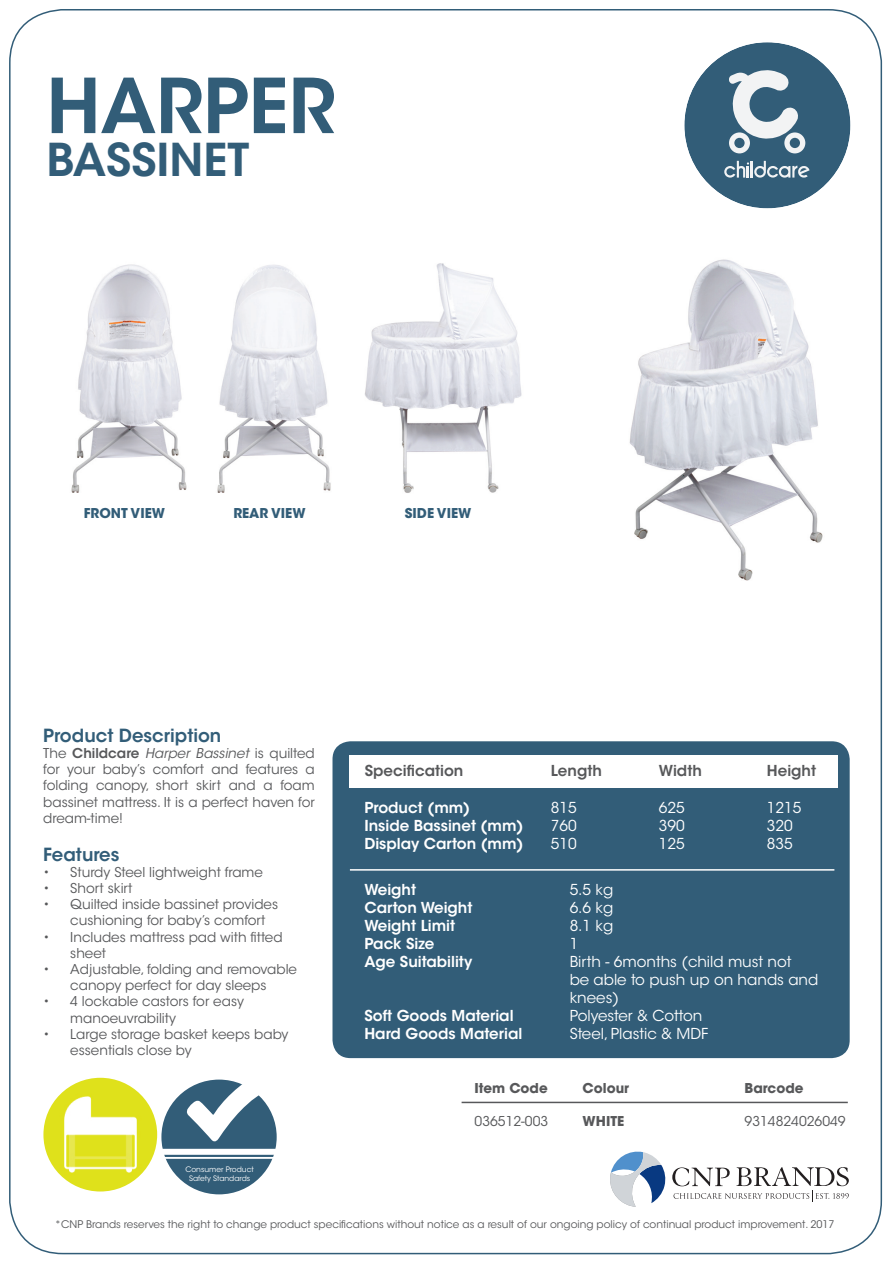
<style>
.page{position:relative;width:893px;height:1263px;background:#fff}
.page>*{position:absolute;margin:0;border:0;box-sizing:border-box;transform-origin:0 0}
.t1{font:600 75px "ITC Avant Garde Std";color:#325d78}
.t2{font:600 45px "ITC Avant Garde Std";color:#325d78}
.t3{font:600 18px "ITC Avant Garde Std";color:#325d78}
.t4{font:15px/18px "ITC Avant Garde Std";color:#fff}
.t5{font:600 15px/18px "ITC Avant Garde Std";color:#fff}
.t6{font:600 15px "ITC Avant Garde Std";color:#57585a}
.t7{font:13.5px/16.2px "ITC Avant Garde Std";color:#57585a}
.t8{font:700 13.5px "ITC Avant Garde Std";color:#57585a}
.t9{font:700 13.5px "ITC Avant Garde Std";color:#325d78}
.t10{font:10.5px "ITC Avant Garde Std";color:#57585a}
.t11{font:7.5px/9px "ITC Avant Garde Std";color:#fff;text-align:center}
.s1{font-weight:600}
.s2{font-style:italic}
</style>
<div class="page">
<svg style="left:610px;top:1151px;width:56px;height:56px"></svg>
<svg style="left:672px;top:1167px;width:177px;height:34px"></svg>
<hr style="left:462px;top:1102px;width:386px;height:1px;background:#57585a">
<div style="left:332px;top:741px;width:518px;height:317px;background:#325d78;border-radius:18px"></div>
<hr style="left:350px;top:869px;width:484px;height:2px;background:#fff">
<div style="left:350px;top:755px;width:488px;height:32px;background:#fff"></div>
<div style="left:684px;top:42px;width:166px;height:166px;background:#325d78;border-radius:50%"></div>
<svg style="left:729px;top:70px;width:77px;height:83px"></svg>
<svg style="left:724px;top:161px;width:85px;height:17px"></svg>
<div style="left:161px;top:1079px;width:116px;height:115px;background:#325d78;border-radius:50%"></div>
<div style="left:161px;top:1149px;width:116px;height:6px;background:#fff"></div>
<hr style="left:161px;top:1157px;width:116px;height:2px;background:#fff">
<svg style="left:185px;top:1079px;width:77px;height:63px"></svg>
<img style="left:43px;top:1078px;width:114px;height:113px;border-radius:57px">
<img style="left:629px;top:259px;width:194px;height:322px">
<img style="left:71px;top:264px;width:116px;height:229px">
<img style="left:217px;top:265px;width:114px;height:228px">
<img style="left:365px;top:263px;width:157px;height:230px">
<h1 class="t1" style="left:46px;top:58px;width:291px">HARPER</h1>
<h2 class="t2" style="left:46px;top:131px;width:204px">BASSINET</h2>
<p class="t9" style="left:84px;top:504px;width:83px">FRONT VIEW</p>
<p class="t9" style="left:233px;top:504px;width:74px">REAR VIEW</p>
<p class="t9" style="left:405px;top:504px;width:68px">SIDE VIEW</p>
<h3 class="t3" style="left:43px;top:724px;width:180px">Product Description</h3>
<p class="t7" style="left:43px;top:745px;width:273px;text-align:justify">The <span class="s1">Childcare</span> <span class="s2">Harper Bassinet</span> is quilted for your baby’s comfort and features a folding canopy, short skirt and a foam bassinet mattress. It is a perfect haven for dream-time!</p>
<h3 class="t3" style="left:43px;top:843px;width:78px">Features</h3>
<p class="t7" style="left:43px;top:864px;width:221px">• Sturdy Steel lightweight frame</p>
<p class="t7" style="left:43px;top:880px;width:91px">• Short skirt</p>
<p class="t7" style="left:70px;top:896px;width:209px;text-indent:-27px">• Quilted inside bassinet provides cushioning for baby’s comfort</p>
<p class="t7" style="left:70px;top:929px;width:214px;text-indent:-27px">• Includes mattress pad with fitted sheet</p>
<p class="t7" style="left:43px;top:961px;width:255px;text-align:center">• Adjustable, folding and removable canopy perfect for day sleeps</p>
<p class="t7" style="left:70px;top:993px;width:175px;text-indent:-27px">• 4 lockable castors for easy manoeuvrability</p>
<p class="t7" style="left:70px;top:1026px;width:220px;text-indent:-27px">• Large storage basket keeps baby essentials close by</p>
<p class="t11" style="left:185px;top:1164px;width:70px">Consumer Product<br>Safety Standards</p>
<p class="t6" style="left:365px;top:761px;width:100px">Specification</p>
<p class="t6" style="left:551px;top:761px;width:53px">Length</p>
<p class="t6" style="left:659px;top:761px;width:45px">Width</p>
<p class="t6" style="left:767px;top:761px;width:51px">Height</p>
<p class="t4" style="left:551px;top:798px;width:27px">815</p>
<p class="t4" style="left:659px;top:798px;width:27px">625</p>
<p class="t4" style="left:767px;top:798px;width:36px">1215</p>
<p class="t4" style="left:551px;top:816px;width:27px">760</p>
<p class="t4" style="left:659px;top:816px;width:27px">390</p>
<p class="t4" style="left:767px;top:816px;width:27px">320</p>
<p class="t4" style="left:551px;top:834px;width:27px">510</p>
<p class="t4" style="left:659px;top:834px;width:27px">125</p>
<p class="t4" style="left:767px;top:834px;width:27px">835</p>
<p class="t5" style="left:364px;top:798px;width:161px">Product (mm)<br>Inside Bassinet (mm)<br>Display Carton (mm)</p>
<p class="t5" style="left:364px;top:881px;width:110px">Weight<br>Carton Weight<br>Weight Limit<br>Pack Size<br>Age Suitability</p>
<p class="t5" style="left:364px;top:1007px;width:159px">Soft Goods Material<br>Hard Goods Material</p>
<p class="t4" style="left:570px;top:881px;width:250px">5.5 kg<br>6.6 kg<br>8.1 kg<br>1<br>Birth - 6months (child must not<br>be able to push up on hands and knees)<br>Polyester &amp; Cotton<br>Steel, Plastic &amp; MDF</p>
<p class="t8" style="left:475px;top:1079px;width:75px">Item Code</p>
<p class="t8" style="left:583px;top:1079px;width:48px">Colour</p>
<p class="t8" style="left:745px;top:1079px;width:60px">Barcode</p>
<p class="t7" style="left:475px;top:1113px;width:75px">036512-003</p>
<p class="t8" style="left:583px;top:1112px;width:43px">WHITE</p>
<p class="t7" style="left:745px;top:1113px;width:103px">9314824026049</p>
<p class="t10" style="left:55px;top:1218px;width:781px">*CNP Brands reserves the right to change product specifications without notice as a result of our ongoing policy of continual product improvement. 2017</p>
</div>
